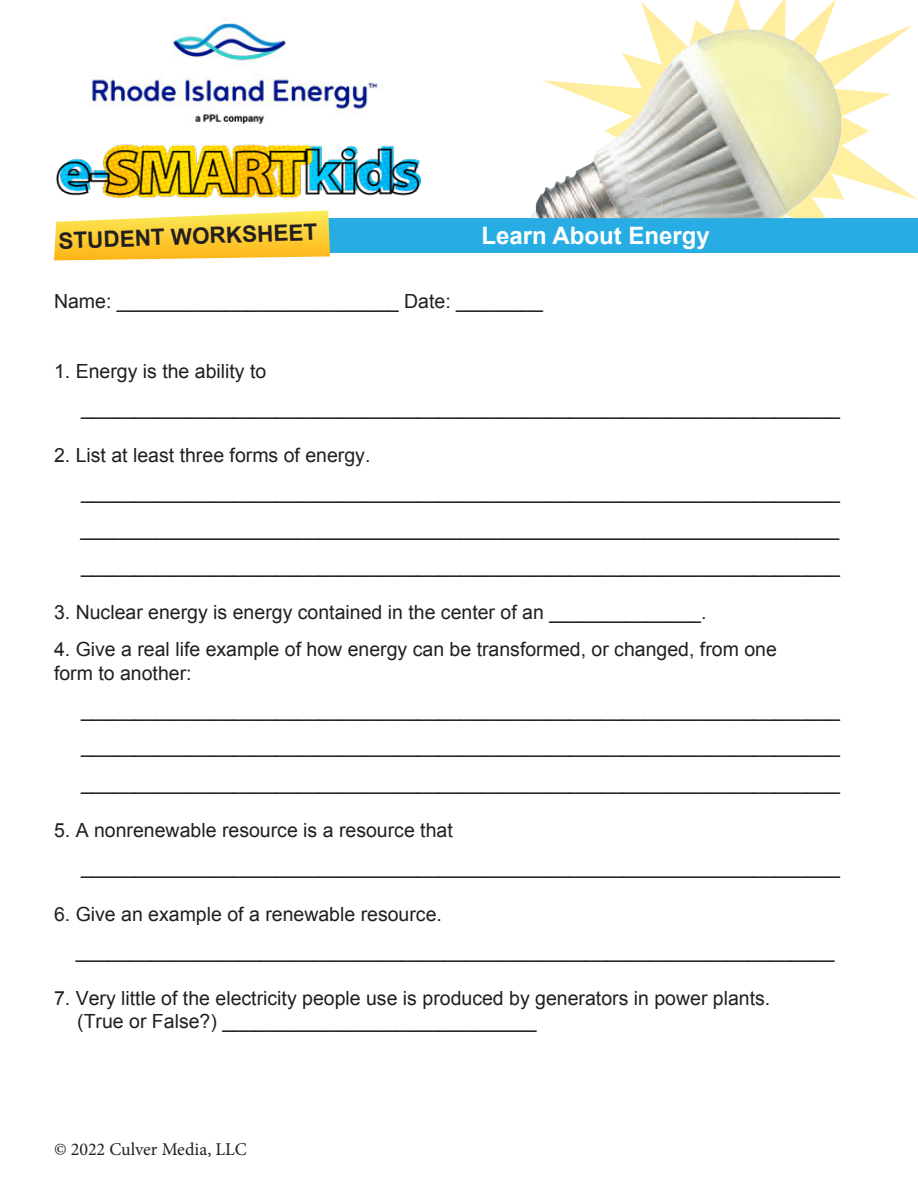
<style>
.page{position:relative;width:918px;height:1188px;background:#fff}
.page>*{position:absolute;margin:0;border:0;box-sizing:border-box;transform-origin:0 0}
.t1{font:700 24px "Arial";color:#fff}
.t2{font:700 22.5px "Arial";color:#231f20}
.t3{font:19.5px/23.4px "Arial";color:#231f20}
.t4{font:18px "Minion Pro";color:#231f20}
</style>
<div class="page">
<img style="left:55px;top:144px;width:365px;height:54px">
<div style="left:282px;top:218px;width:636px;height:35px;background:#27ade3"></div>
<svg style="left:54px;top:210px;width:276px;height:50px;background:#fcd555"></svg>
<img style="left:542px;top:25px;width:376px;height:175px">
<img style="left:542px;top:0;width:294px;height:138px">
<img style="left:554px;top:29px;width:281px;height:157px">
<img style="left:654px;top:29px;width:95px;height:59px">
<img style="left:90px;top:17px;width:290px;height:107px">
<p class="t2" style="left:58px;top:226px;width:260px;rotate:-2deg">STUDENT WORKSHEET</p>
<p class="t1" style="left:481px;top:220px;width:230px">Learn About Energy</p>
<p class="t3" style="left:54px;top:290px;width:490px">Name: __________________________ Date: ________</p>
<p class="t3" style="left:54px;top:360px;width:214px">1. Energy is the ability to</p>
<p class="t3" style="left:81px;top:397px;width:760px">______________________________________________________________________</p>
<p class="t3" style="left:54px;top:444px;width:318px">2. List at least three forms of energy.</p>
<p class="t3" style="left:81px;top:480px;width:760px">______________________________________________________________________</p>
<p class="t3" style="left:80px;top:517px;width:760px">______________________________________________________________________</p>
<p class="t3" style="left:81px;top:554px;width:760px">______________________________________________________________________</p>
<p class="t3" style="left:54px;top:601px;width:654px">3. Nuclear energy is energy contained in the center of an ______________.</p>
<p class="t3" style="left:54px;top:638px;width:724px">4. Give a real life example of how energy can be transformed, or changed, from one form to another:</p>
<p class="t3" style="left:81px;top:698px;width:760px">______________________________________________________________________</p>
<p class="t3" style="left:81px;top:735px;width:760px">______________________________________________________________________</p>
<p class="t3" style="left:81px;top:772px;width:760px">______________________________________________________________________</p>
<p class="t3" style="left:54px;top:819px;width:400px">5. A nonrenewable resource is a resource that</p>
<p class="t3" style="left:81px;top:856px;width:760px">______________________________________________________________________</p>
<p class="t3" style="left:54px;top:903px;width:390px">6. Give an example of a renewable resource.</p>
<p class="t3" style="left:76px;top:939px;width:760px">______________________________________________________________________</p>
<p class="t3" style="left:54px;top:986px;width:718px">7. Very little of the electricity people use is produced by generators in power plants.</p>
<p class="t3" style="left:77px;top:1010px;width:461px">(True or False?) _____________________________</p>
<p class="t4" style="left:54px;top:1137px;width:194px">© 2022 Culver Media, LLC</p>
</div>
